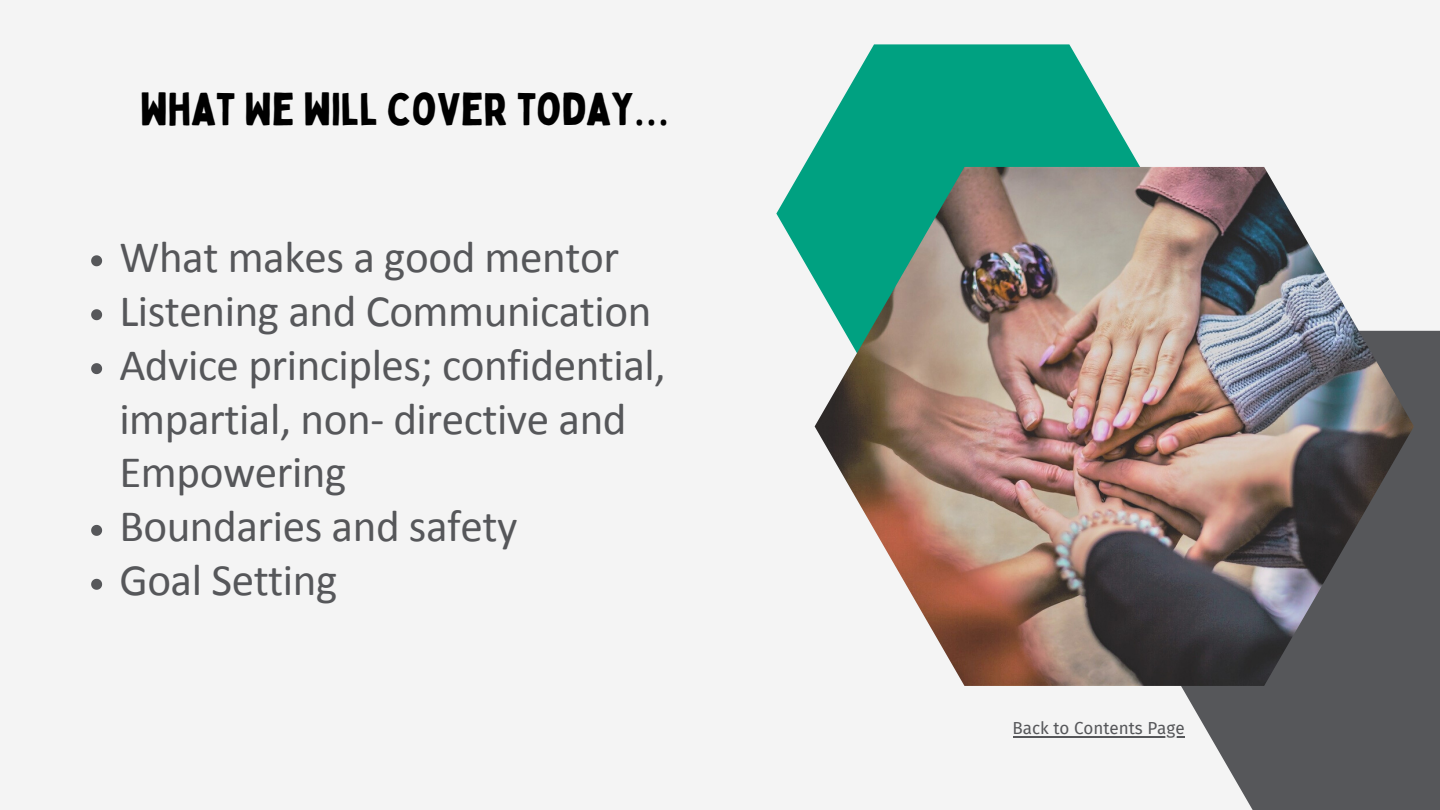
<style>
.page{position:relative;width:1440px;height:810px;background:#f4f4f4}
.page>*{position:absolute;margin:0;border:0;box-sizing:border-box;transform-origin:0 0}
.t1{font:45.1px/53.9px "Calibri";letter-spacing:-.01em;color:#56575a}
.t2{font:45px "Bobby Jones";color:#000}
.t3{font:17px "Fira Sans";color:#56575a}
.s1{font-family:"Noto Sans Gurmukhi"}
</style>
<div class="page">
<svg style="left:1114px;top:331px;width:326px;height:479px;fill:#56575a"></svg>
<svg style="left:776px;top:44px;width:364px;height:237px;fill:#00a181"></svg>
<img style="left:815px;top:167px;width:599px;height:519px">
<svg style="left:91px;top:255px;width:11px;height:11px"></svg>
<svg style="left:91px;top:309px;width:11px;height:11px"></svg>
<svg style="left:91px;top:363px;width:11px;height:11px"></svg>
<svg style="left:91px;top:525px;width:11px;height:11px"></svg>
<svg style="left:91px;top:579px;width:11px;height:11px"></svg>
<hr style="left:1013px;top:736px;width:172px;height:1px;background:#56575a">
<p class="t2" style="left:140px;top:80px;width:531px">WHAT WE WILL COVER TODAY<span class="s1">…</span></p>
<p class="t1" style="left:119px;top:234px;width:501px">What makes a good mentor</p>
<p class="t1" style="left:119px;top:287px;width:534px">Listening and Communication</p>
<p class="t1" style="left:119px;top:341px;width:548px">Advice principles; confidential, impartial, non- directive and<br>Empowering</p>
<p class="t1" style="left:119px;top:503px;width:400px">Boundaries and safety</p>
<p class="t1" style="left:119px;top:557px;width:219px">Goal Setting</p>
<p class="t3" style="left:1013px;top:718px;width:173px">Back to Contents Page</p>
</div>
